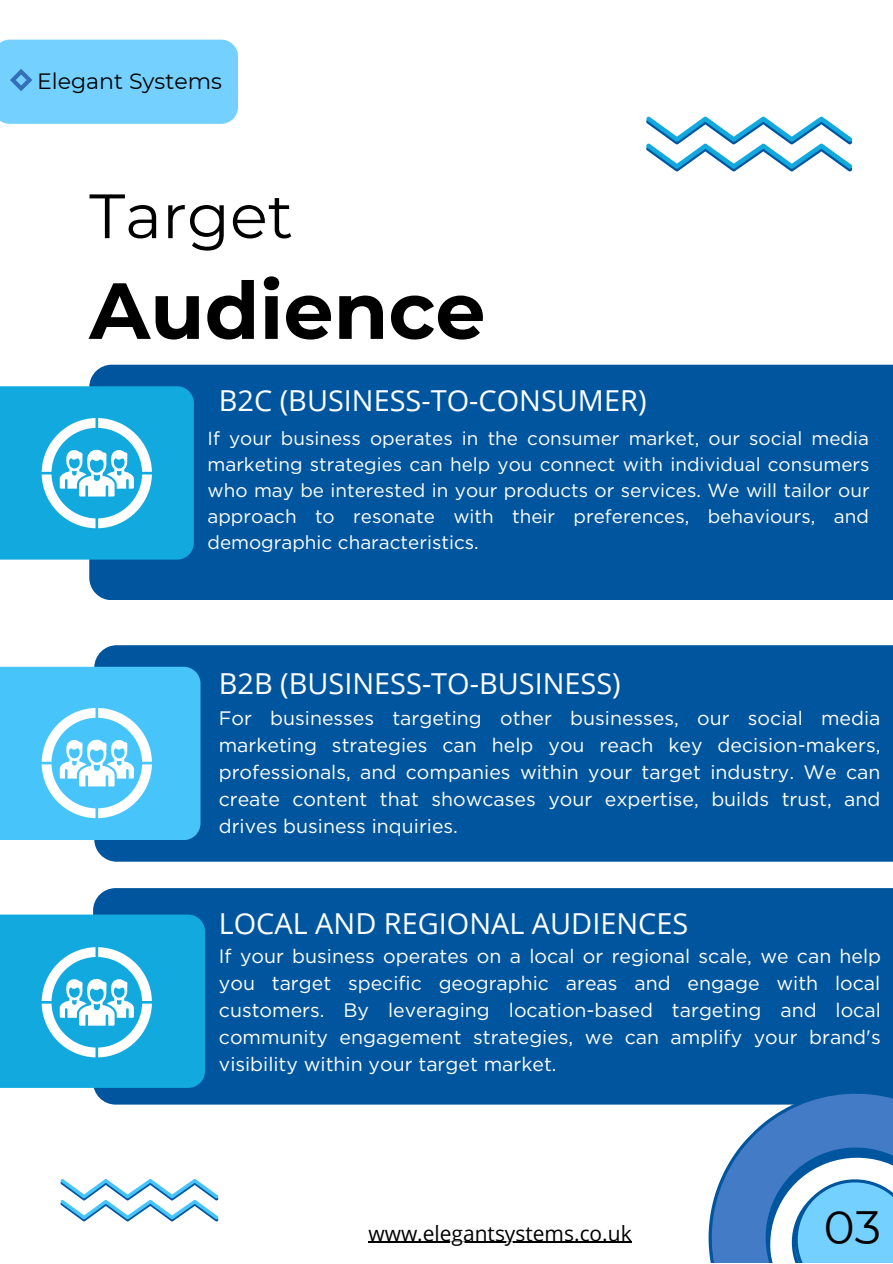
<style>
.page{position:relative;width:893px;height:1264px;background:#fff}
.page>*{position:absolute;margin:0;border:0;box-sizing:border-box;transform-origin:0 0}
.t1{font:700 79.35px "Montserrat";color:#000}
.t2{font:62.55px "Montserrat";color:#000}
.t3{font:46.65px "Montserrat";color:#000}
.t4{font:28.95px "Open Sans";color:#fff}
.t5{font:22.05px "Montserrat";color:#000}
.t6{font:20.85px "Open Sans";color:#000}
.t7{font:19.5px/27px "Gotham";color:#fff;text-align:justify}
.t8{font:18.9px/25.8px "Gotham";color:#fff;text-align:justify}
</style>
<div class="page">
<div style="left:89px;top:365px;width:803px;height:235px;background:#00569e"></div>
<div style="left:94px;top:645px;width:798px;height:216px;background:#00569e"></div>
<div style="left:93px;top:888px;width:799px;height:216px;background:#00569e"></div>
<svg style="left:646px;top:117px;width:206px;height:54px"></svg>
<div style="left:0;top:386px;width:194px;height:173px;background:#12aade"></div>
<div style="left:0;top:666px;width:200px;height:174px;background:#47c5fb"></div>
<div style="left:0;top:914px;width:205px;height:173px;background:#12aade"></div>
<svg style="left:61px;top:1179px;width:157px;height:42px"></svg>
<svg style="left:42px;top:418px;width:110px;height:110px"></svg>
<svg style="left:648px;top:1030px;width:244px;height:232px"></svg>
<svg style="left:766px;top:1154px;width:126px;height:108px"></svg>
<svg style="left:42px;top:708px;width:110px;height:110px"></svg>
<svg style="left:42px;top:947px;width:110px;height:110px"></svg>
<div style="left:0;top:40px;width:238px;height:84px;background:#74d1ff"></div>
<hr style="left:368px;top:1241px;width:263px;height:1px;background:#000">
<p class="t5" style="left:37px;top:68px;width:186px">Elegant Systems</p>
<p class="t2" style="left:89px;top:178px;width:205px">Target</p>
<p class="t1" style="left:89px;top:262px;width:397px">Audience</p>
<p class="t4" style="left:219px;top:380px;width:429px">B2C (BUSINESS-TO-CONSUMER)</p>
<p class="t8" style="left:207px;top:425px;width:663px">If your business operates in the consumer market, our social media marketing strategies can help you connect with individual consumers who may be interested in your products or services. We will tailor our approach to resonate with their preferences, behaviours, and demographic characteristics.</p>
<p class="t4" style="left:219px;top:663px;width:403px">B2B (BUSINESS-TO-BUSINESS)</p>
<p class="t7" style="left:219px;top:704px;width:663px">For businesses targeting other businesses, our social media marketing strategies can help you reach key decision-makers, professionals, and companies within your target industry. We can create content that showcases your expertise, builds trust, and drives business inquiries.</p>
<p class="t4" style="left:219px;top:903px;width:471px">LOCAL AND REGIONAL AUDIENCES</p>
<p class="t7" style="left:219px;top:942px;width:663px">If your business operates on a local or regional scale, we can help you target specific geographic areas and engage with local customers. By leveraging location-based targeting and local community engagement strategies, we can amplify your brand's visibility within your target market.</p>
<p class="t6" style="left:368px;top:1218px;width:265px">www.elegantsystems.co.uk</p>
<p class="t3" style="left:823px;top:1198px;width:59px">03</p>
</div>
